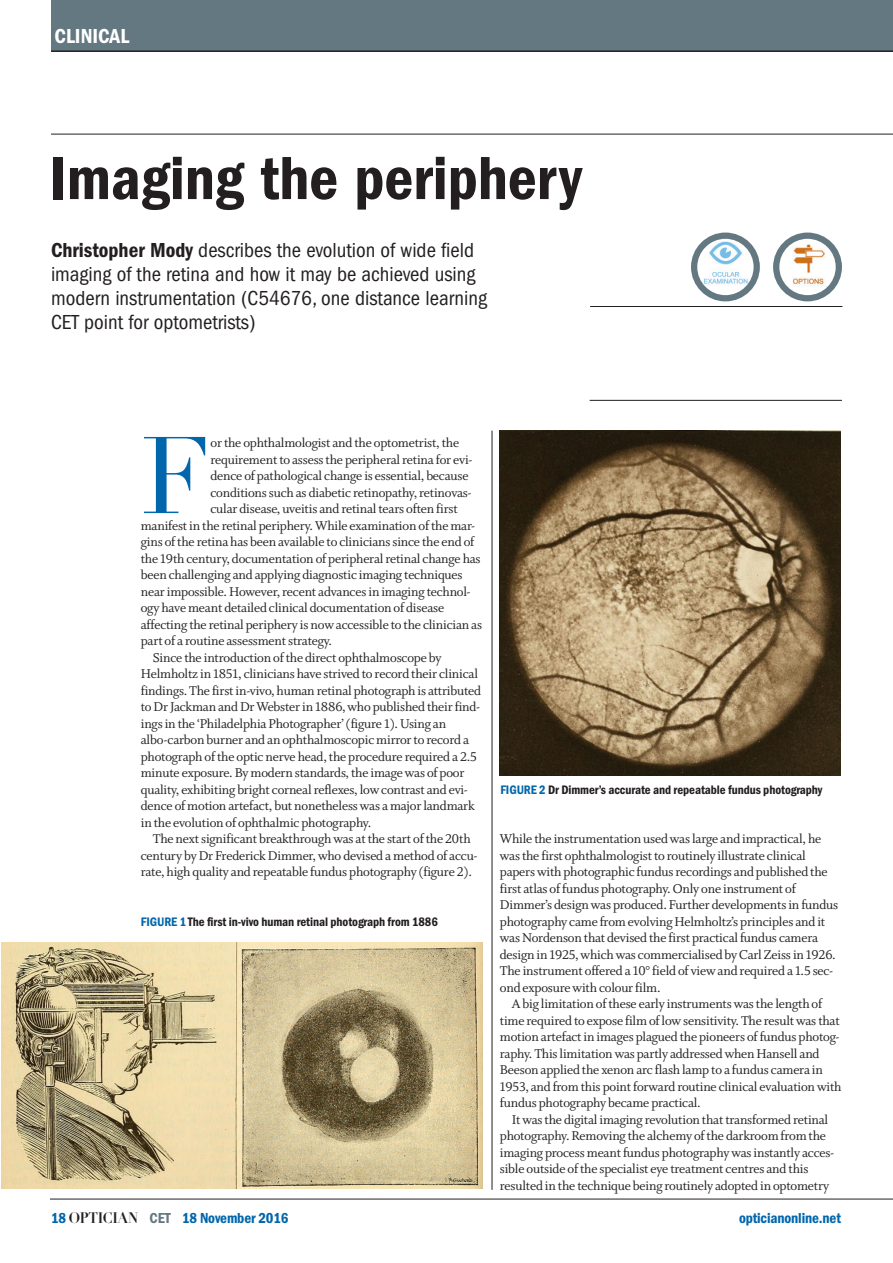
<style>
.page{position:relative;width:893px;height:1263px;background:#fff}
.page>*{position:absolute;margin:0;border:0;box-sizing:border-box;transform-origin:0 0}
.Text_-_Drop_cap{font:106.95px "Didot LT Std";color:#0166ac}
.Headline_2{font:63px "ITC Franklin Gothic Std Dm Cd";color:#231f20}
.Standfirst{font:condensed 21px/24px "ITC Franklin Gothic Std";color:#231f20}
.t1{font:21px "ITC Franklin Gothic Std Dm Cd";color:#fff}
.t2{font:15px "ITC Franklin Gothic Std Dm Cd";letter-spacing:-.01em;color:#0166ac}
.Text_-_Indented{font:14.25px/16.5px "Whitman Roman LF";letter-spacing:-.015em;color:#231f20}
.Text_-_Drop_cap-2{font:14.25px "Whitman Roman LF";letter-spacing:-.015em;color:#231f20}
.t3{font:12.75px "ITC Franklin Gothic Std Dm Cd";letter-spacing:-.005em;color:#231f20}
.s1{font-family:"ITC Franklin Gothic Std Dm Cd";font-stretch:normal}
.s2{color:#0166ac}
.s3{font-family:"Didot LT Std";font-weight:700;color:#231f20}
.s4{color:#647882}
</style>
<div class="page">
<div style="left:51px;top:0;width:842px;height:51px;background:#647882"></div>
<hr style="left:51px;top:50px;width:842px;height:2px;background:#231f20">
<hr style="left:50px;top:1199px;width:843px;height:1px;background:#231f20">
<hr style="left:51px;top:134px;width:842px;height:1px;background:#231f20">
<hr style="left:492px;top:431px;width:1px;height:759px;background:#231f20">
<hr style="left:590px;top:400px;width:252px;height:1px;background:#231f20">
<hr style="left:590px;top:306px;width:252px;height:1px;background:#231f20">
<svg style="left:773px;top:233px;width:69px;height:68px"></svg>
<svg style="left:691px;top:233px;width:69px;height:68px"></svg>
<img style="left:2px;top:942px;width:481px;height:246px">
<img style="left:500px;top:431px;width:341px;height:344px">
<h3 class="t1" style="left:55px;top:24px;width:76px">CLINICAL</h3>
<p class="Headline_2" style="left:50px;top:142px;width:534px">Imaging the periphery</p>
<p class="Standfirst" style="left:51px;top:239px;width:437px"><span class="s1">Christopher Mody</span> describes the evolution of wide field imaging of the retina and how it may be achieved using modern instrumentation (C54676, one distance learning CET point for optometrists)</p>
<p class="Text_-_Drop_cap" style="left:141px;top:412px;width:73px">F</p>
<p class="Text_-_Drop_cap-2" style="left:210px;top:435px;width:250px">or the ophthalmologist and the optometrist, the</p>
<p class="Text_-_Drop_cap-2" style="left:210px;top:451px;width:263px">requirement to assess the peripheral retina for evi-</p>
<p class="Text_-_Drop_cap-2" style="left:210px;top:468px;width:260px">dence of pathological change is essential, because</p>
<p class="Text_-_Drop_cap-2" style="left:210px;top:484px;width:263px">conditions such as diabetic retinopathy, retinovas-</p>
<p class="Text_-_Drop_cap-2" style="left:210px;top:501px;width:249px">cular disease, uveitis and retinal tears often first</p>
<p class="Text_-_Drop_cap-2" style="left:141px;top:517px;width:336px">manifest in the retinal periphery. While examination of the mar-</p>
<p class="Text_-_Drop_cap-2" style="left:141px;top:534px;width:335px">gins of the retina has been available to clinicians since the end of</p>
<p class="Text_-_Drop_cap-2" style="left:141px;top:550px;width:341px">the 19th century, documentation of peripheral retinal change has</p>
<p class="Text_-_Drop_cap-2" style="left:141px;top:567px;width:323px">been challenging and applying diagnostic imaging techniques</p>
<p class="Text_-_Drop_cap-2" style="left:141px;top:583px;width:331px">near impossible. However, recent advances in imaging technol-</p>
<p class="Text_-_Drop_cap-2" style="left:141px;top:600px;width:305px">ogy have meant detailed clinical documentation of disease</p>
<p class="Text_-_Drop_cap-2" style="left:141px;top:616px;width:343px">affecting the retinal periphery is now accessible to the clinician as</p>
<p class="Text_-_Drop_cap-2" style="left:141px;top:633px;width:193px">part of a routine assessment strategy.</p>
<p class="Text_-_Indented" style="left:141px;top:649px;width:342px;text-indent:12px">Since the introduction of the direct ophthalmoscope by Helmholtz in 1851, clinicians have strived to record their clinical findings. The first in-vivo, human retinal photograph is attributed to Dr Jackman and Dr Webster in 1886, who published their find&shy;ings in the ‘Philadelphia Photographer’ (figure 1). Using an albo-carbon burner and an ophthalmoscopic mirror to record a photograph of the optic nerve head, the procedure required a 2.5 minute exposure. By modern standards, the image was of poor quality, exhibiting bright corneal reflexes, low contrast and evi&shy;dence of motion artefact, but nonetheless was a major landmark in the evolution of ophthalmic photography.</p>
<p class="Text_-_Indented" style="left:141px;top:831px;width:338px;text-align:center">The next significant breakthrough was at the start of the 20th century by Dr Frederick Dimmer, who devised a method of accu&shy;rate, high quality and repeatable fundus photography (figure 2).</p>
<p class="t3" style="left:141px;top:914px;width:299px"><span class="s2">FIGURE 1</span> The first in-vivo human retinal photograph from 1886</p>
<p class="t2" style="left:51px;top:1209px;width:239px">18 <span class="s3">OPTICIAN</span> <span class="s4">CET</span> 18 November 2016</p>
<p class="t3" style="left:500px;top:782px;width:323px"><span class="s2">FIGURE 2</span> Dr Dimmer’s accurate and repeatable fundus photography</p>
<p class="Text_-_Indented" style="left:500px;top:831px;width:340px">While the instrumentation used was large and impractical, he was the first ophthalmologist to routinely illustrate clinical papers with photographic fundus recordings and published the first atlas of fundus photography. Only one instrument of Dimmer’s design was produced. Further developments in fundus photography came from evolving Helmholtz’s principles and it was Nordenson that devised the first practical fundus camera design in 1925, which was commercialised by Carl Zeiss in 1926.<br>The instrument offered a 10° field of view and required a 1.5 sec&shy;ond exposure with colour film.</p>
<p class="Text_-_Indented" style="left:500px;top:996px;width:343px;text-indent:12px">A big limitation of these early instruments was the length of time required to expose film of low sensitivity. The result was that motion artefact in images plagued the pioneers of fundus photog&shy;raphy. This limitation was partly addressed when Hansell and Beeson applied the xenon arc flash lamp to a fundus camera in 1953, and from this point forward routine clinical evaluation with fundus photography became practical.</p>
<p class="Text_-_Indented" style="left:500px;top:1111px;width:336px;text-indent:12px">It was the digital imaging revolution that transformed retinal photography. Removing the alchemy of the darkroom from the imaging process meant fundus photography was instantly acces&shy;sible outside of the specialist eye treatment centres and this resulted in the technique being routinely adopted in optometry</p>
<p class="t2" style="left:739px;top:1209px;width:103px">opticianonline.net</p>
</div>
